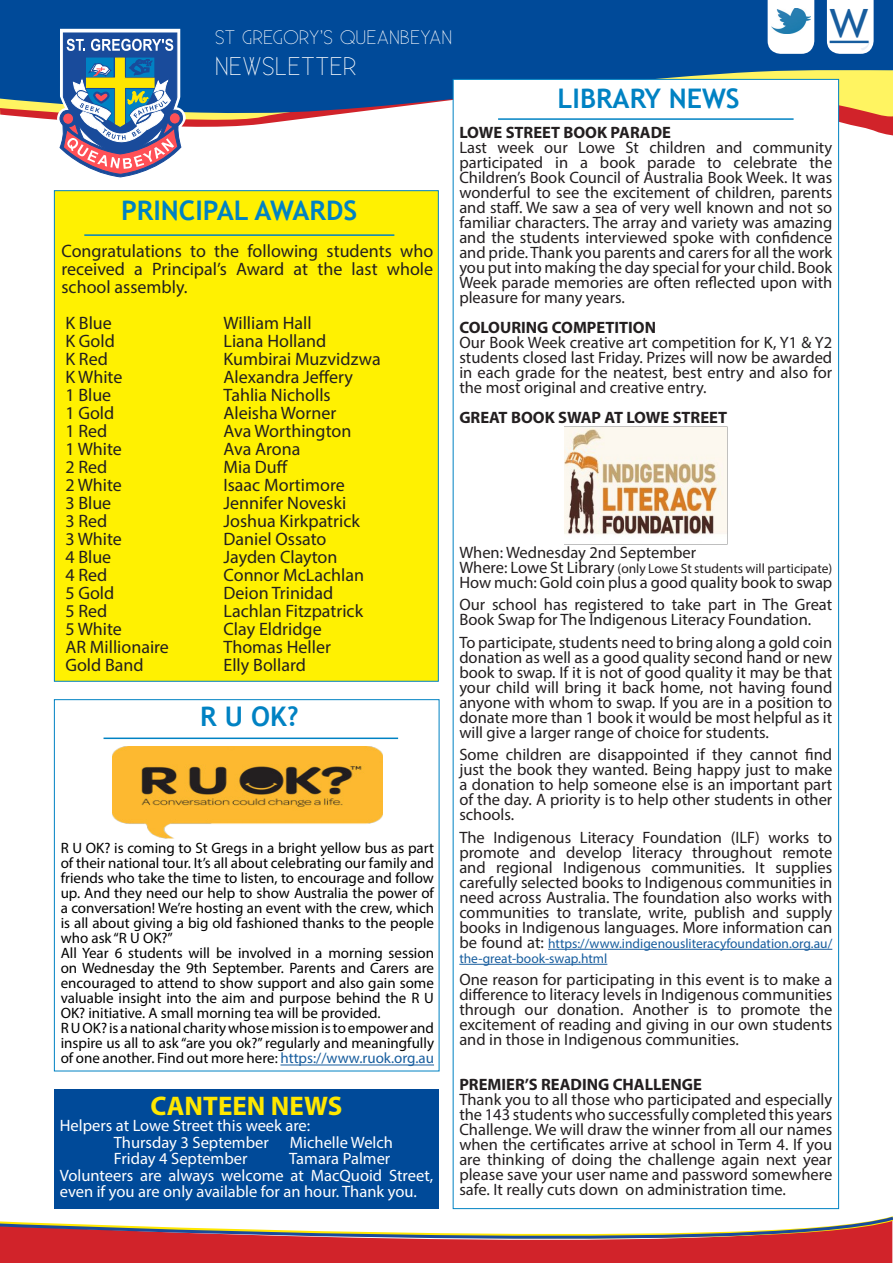
<style>
.page{position:relative;width:893px;height:1263px;background:#fff}
.page>*{position:absolute;margin:0;border:0;box-sizing:border-box;transform-origin:0 0}
.t1{font:39px "Trebuchet MS";color:#175d9e;scale:1.17 1}
.t2{font:700 27px "Trebuchet MS";color:#0082c3}
.t3{font:700 27px "Myriad Pro";color:#ffe800}
.t4{font:300 25.5px "Existence";color:#fff}
.t5{font:300 19.5px "Existence";color:#fff}
.t6{font:18px/18px "Myriad Pro";color:#231f20;text-align:justify}
.t7{font:16.5px/15px "Myriad Pro";color:#231f20;text-align:justify}
.t8{font:16.5px/16.5px "Myriad Pro";color:#fff}
.t9{font:700 16.5px "Myriad Pro";color:#231f20}
.t10{font:15px/15px "Myriad Pro";color:#000;text-align:justify}
.t11{font:13.5px/15px "Myriad Pro";color:#175d9e}
.t12{font:13.5px "Myriad Pro";color:#231f20}
.s1{color:#175d9e}
.s2{font-size:16.5px}
.s3{font-size:16.5px;color:#231f20}
</style>
<div class="page">
<svg style="left:0;top:114px;width:893px;height:441px"></svg>
<svg style="left:0;top:0;width:893px;height:114px;background:#135495"></svg>
<svg style="left:55px;top:29px;width:131px;height:150px"></svg>
<svg style="left:743px;top:40px;width:9px;height:11px"></svg>
<svg style="left:827px;top:0;width:47px;height:54px"></svg>
<svg style="left:768px;top:0;width:46px;height:54px"></svg>
<svg style="left:0;top:1216px;width:893px;height:47px"></svg>
<img style="left:771px;top:8px;width:39px;height:26px">
<div style="left:54px;top:190px;width:385px;height:492px;background:#fff101;border:1px solid #0082c3"></div>
<hr style="left:84px;top:234px;width:310px;height:2px;background:#0082c3">
<div style="left:54px;top:1089px;width:385px;height:119px;background:#004a99"></div>
<div style="left:54px;top:699px;width:385px;height:372px;background:#fff;border:1px solid #0082c3"></div>
<hr style="left:280px;top:1064px;width:154px;height:1px;background:#175d9e">
<img style="left:112px;top:746px;width:270px;height:92px">
<hr style="left:104px;top:737px;width:294px;height:2px;background:#0082c3">
<div style="left:453px;top:79px;width:386px;height:1130px;background:#fff;border:1px solid #0082c3"></div>
<hr style="left:548px;top:949px;width:284px;height:1px;background:#175d9e">
<hr style="left:459px;top:964px;width:148px;height:1px;background:#175d9e">
<img style="left:564px;top:426px;width:163px;height:119px">
<hr style="left:498px;top:118px;width:296px;height:2px;background:#0082c3">
<p class="t5" style="left:215px;top:27px;width:239px">ST GREGORY’S QUEANBEYAN</p>
<h3 class="t4" style="left:215px;top:52px;width:144px">NEWSLETTER</h3>
<h1 class="t1" style="left:830px;top:0;width:35px">W</h1>
<p class="t2" style="left:121px;top:194px;width:238px">PRINCIPAL AWARDS</p>
<p class="t6" style="left:62px;top:241px;width:373px">Congratulations to the following students who received a Principal’s Award at the last whole school assembly.</p>
<p class="t6" style="left:65px;top:313px;width:48px">K Blue</p>
<p class="t6" style="left:224px;top:313px;width:90px">William Hall</p>
<p class="t6" style="left:65px;top:331px;width:51px">K Gold</p>
<p class="t6" style="left:224px;top:331px;width:104px">Liana Holland</p>
<p class="t6" style="left:65px;top:349px;width:44px">K Red</p>
<p class="t6" style="left:224px;top:349px;width:159px">Kumbirai Muzvidzwa</p>
<p class="t6" style="left:65px;top:367px;width:59px">K White</p>
<p class="t6" style="left:224px;top:367px;width:131px">Alexandra Jeffery</p>
<p class="t6" style="left:65px;top:385px;width:47px">1 Blue</p>
<p class="t6" style="left:224px;top:385px;width:109px">Tahlia Nicholls</p>
<p class="t6" style="left:65px;top:403px;width:51px">1 Gold</p>
<p class="t6" style="left:224px;top:403px;width:114px">Aleisha Worner</p>
<p class="t6" style="left:65px;top:421px;width:43px">1 Red</p>
<p class="t6" style="left:224px;top:421px;width:129px">Ava Worthington</p>
<p class="t6" style="left:65px;top:439px;width:58px">1 White</p>
<p class="t6" style="left:224px;top:439px;width:78px">Ava Arona</p>
<p class="t6" style="left:65px;top:457px;width:43px">2 Red</p>
<p class="t6" style="left:224px;top:457px;width:66px">Mia Duff</p>
<p class="t6" style="left:65px;top:475px;width:58px">2 White</p>
<p class="t6" style="left:224px;top:475px;width:123px">Isaac Mortimore</p>
<p class="t6" style="left:65px;top:493px;width:47px">3 Blue</p>
<p class="t6" style="left:224px;top:493px;width:124px">Jennifer Noveski</p>
<p class="t6" style="left:65px;top:511px;width:43px">3 Red</p>
<p class="t6" style="left:224px;top:511px;width:138px">Joshua Kirkpatrick</p>
<p class="t6" style="left:65px;top:529px;width:58px">3 White</p>
<p class="t6" style="left:224px;top:529px;width:104px">Daniel Ossato</p>
<p class="t6" style="left:65px;top:547px;width:47px">4 Blue</p>
<p class="t6" style="left:224px;top:547px;width:115px">Jayden Clayton</p>
<p class="t6" style="left:65px;top:565px;width:43px">4 Red</p>
<p class="t6" style="left:224px;top:565px;width:142px">Connor McLachlan</p>
<p class="t6" style="left:65px;top:583px;width:51px">5 Gold</p>
<p class="t6" style="left:224px;top:583px;width:111px">Deion Trinidad</p>
<p class="t6" style="left:65px;top:601px;width:43px">5 Red</p>
<p class="t6" style="left:224px;top:601px;width:141px">Lachlan Fitzpatrick</p>
<p class="t6" style="left:65px;top:619px;width:58px">5 White</p>
<p class="t6" style="left:224px;top:619px;width:100px">Clay Eldridge</p>
<p class="t6" style="left:65px;top:637px;width:105px">AR Millionaire</p>
<p class="t6" style="left:224px;top:637px;width:109px">Thomas Heller</p>
<p class="t6" style="left:65px;top:655px;width:80px">Gold Band</p>
<p class="t6" style="left:224px;top:655px;width:84px">Elly Bollard</p>
<p class="t2" style="left:200px;top:700px;width:100px">R U OK?</p>
<p class="t10" style="left:61px;top:841px;width:375px">R U OK? is coming to St Gregs in a bright yellow bus as part of their national tour. It’s all about celebrating our family and friends who take the time to listen, to encourage and follow up. And they need our help to show Australia the power of a conversation! We’re hosting an event with the crew, which is all about giving a big old fashioned thanks to the people who ask “R U OK?”</p>
<p class="t10" style="left:61px;top:946px;width:375px">All Year 6 students will be involved in a morning session on Wednesday the 9th September. Parents and Carers are encouraged to attend to show support and also gain some valuable insight into the aim and purpose behind the R U OK? initiative. A small morning tea will be provided.</p>
<p class="t10" style="left:61px;top:1021px;width:375px">R U OK? is a national charity whose mission is to empower and inspire us all to ask “are you ok?” regularly and meaningfully of one another. Find out more here: <span class="s1">https://www.ruok.org.au</span></p>
<p class="t3" style="left:151px;top:1088px;width:193px">CANTEEN NEWS</p>
<p class="t8" style="left:60px;top:1117px;width:252px">Helpers at Lowe Street this week are:</p>
<p class="t8" style="left:114px;top:1134px;width:156px">Thursday 3 September</p>
<p class="t8" style="left:290px;top:1134px;width:105px">Michelle Welch</p>
<p class="t8" style="left:114px;top:1150px;width:135px">Friday 4 September</p>
<p class="t8" style="left:289px;top:1150px;width:103px">Tamara Palmer</p>
<p class="t8" style="left:60px;top:1167px;width:375px">Volunteers are always welcome at MacQuoid Street, even if you are only available for an hour. Thank you.</p>
<p class="t2" style="left:558px;top:81px;width:184px">LIBRARY NEWS</p>
<p class="t9" style="left:459px;top:121px;width:213px">LOWE STREET BOOK PARADE</p>
<p class="t7" style="left:459px;top:140px;width:374px">Last week our Lowe St children and community participated in a book parade to celebrate the Children’s Book Council of Australia Book Week. It was wonderful to see the excitement of children, parents and staff. We saw a sea of very well known and not so familiar characters. The array and variety was amazing and the students interviewed spoke with confidence and pride. Thank you parents and carers for all the work you put into making the day special for your child. Book Week parade memories are often reflected upon with pleasure for many years.</p>
<p class="t9" style="left:459px;top:316px;width:198px">COLOURING COMPETITION</p>
<p class="t7" style="left:459px;top:335px;width:374px">Our Book Week creative art competition for K, Y1 &amp; Y2 students closed last Friday. Prizes will now be awarded in each grade for the neatest, best entry and also for the most original and creative entry.</p>
<p class="t9" style="left:459px;top:406px;width:269px">GREAT BOOK SWAP AT LOWE STREET</p>
<p class="t7" style="left:459px;top:545px;width:238px">When: Wednesday 2nd September</p>
<p class="t12" style="left:459px;top:560px;width:374px"><span class="s2">Where: Lowe St Library</span> (only Lowe St students will participate)</p>
<p class="t7" style="left:459px;top:575px;width:374px">How much: Gold coin plus a good quality book to swap</p>
<p class="t7" style="left:459px;top:597px;width:374px">Our school has registered to take part in The Great<br>Book Swap for The Indigenous Literacy Foundation.</p>
<p class="t7" style="left:459px;top:635px;width:375px">To participate, students need to bring along a gold coin donation as well as a good quality second hand or new book to swap. If it is not of good quality it may be that your child will bring it back home, not having found anyone with whom to swap. If you are in a position to donate more than 1 book it would be most helpful as it will give a larger range of choice for students.</p>
<p class="t7" style="left:459px;top:747px;width:374px">Some children are disappointed if they cannot find just the book they wanted. Being happy just to make a donation to help someone else is an important part of the day. A priority is to help other students in other schools.</p>
<p class="t7" style="left:459px;top:830px;width:374px">The Indigenous Literacy Foundation (ILF) works to promote and develop literacy throughout remote and regional Indigenous communities. It supplies carefully selected books to Indigenous communities in need across Australia. The foundation also works with communities to translate, write, publish and supply books in Indigenous languages. More information can</p>
<p class="t11" style="left:459px;top:936px;width:374px"><span class="s3">be found at:</span> https://www.indigenousliteracyfoundation.org.au/ the-great-book-swap.html</p>
<p class="t7" style="left:459px;top:972px;width:375px">One reason for participating in this event is to make a difference to literacy levels in Indigenous communities through our donation. Another is to promote the excitement of reading and giving in our own students and in those in Indigenous communities.</p>
<p class="t9" style="left:459px;top:1074px;width:244px">PREMIER’S READING CHALLENGE</p>
<p class="t7" style="left:459px;top:1092px;width:374px">Thank you to all those who participated and especially the 143 students who successfully completed this years Challenge. We will draw the winner from all our names when the certificates arrive at school in Term 4. If you are thinking of doing the challenge again next year please save your user name and password somewhere safe. It really cuts down on administration time.</p>
</div>
